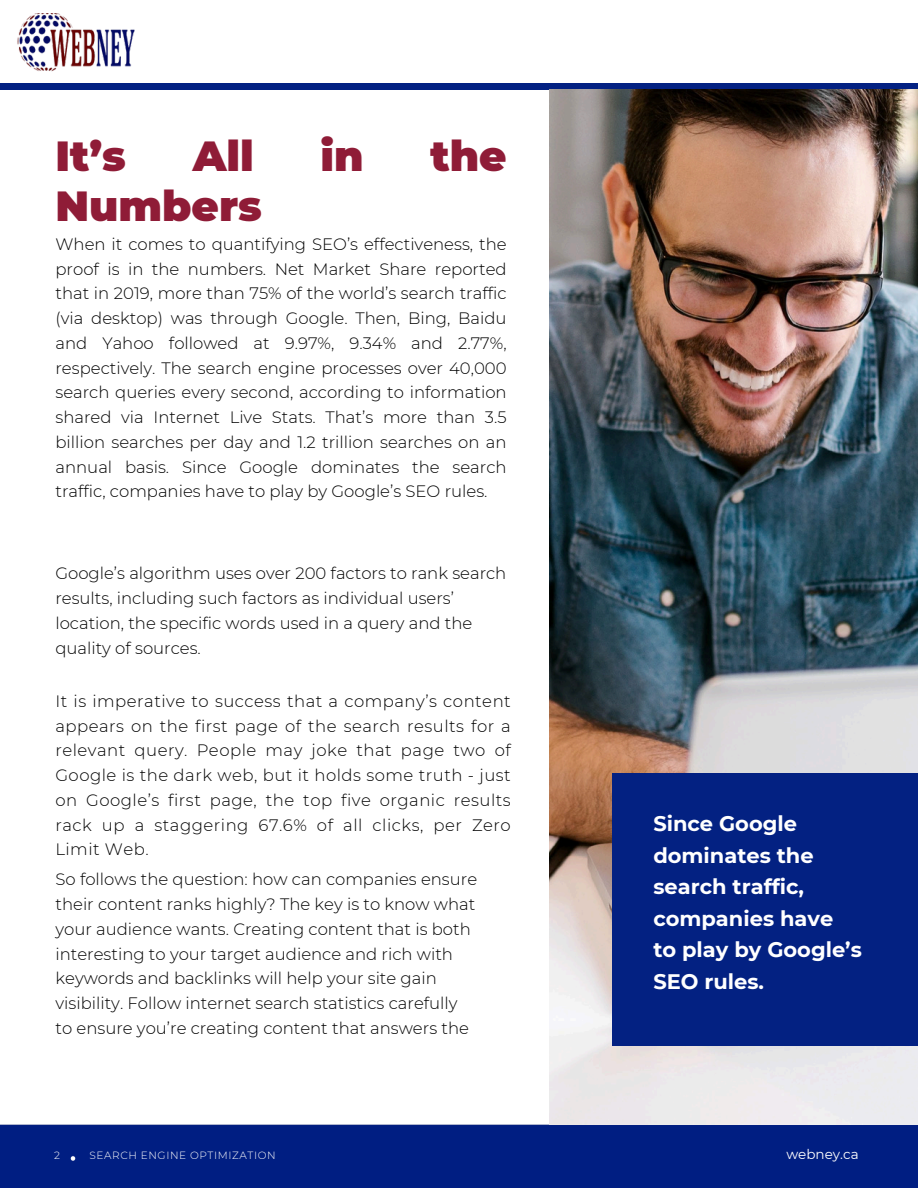
<style>
.page{position:relative;width:918px;height:1188px;background:#fff}
.page>*{position:absolute;margin:0;border:0;box-sizing:border-box;transform-origin:0 0}
.t1{font:900 42px "Montserrat";color:#8f1c37}
.t2{font:700 21px/31.5px "Montserrat";color:#fff}
.t3{font:300 16.5px/24.8px "Montserrat";color:#000;text-align:justify}
.t4{font:13.5px "Montserrat";color:#fff}
.t5{font:300 10.5px "Montserrat";letter-spacing:.055em;color:#fff}
</style>
<div class="page">
<div style="left:0;top:83px;width:918px;height:7px;background:#032182"></div>
<div style="left:0;top:1124px;width:918px;height:64px;background:#001e82"></div>
<img style="left:549px;top:90px;width:369px;height:1035px">
<div style="left:612px;top:773px;width:305px;height:272px;background:#032182"></div>
<img style="left:17px;top:14px;width:118px;height:58px">
<h2 class="t1" style="left:55px;top:130px;width:72px">It’s</h2>
<h2 class="t1" style="left:193px;top:130px;width:63px">All</h2>
<h2 class="t1" style="left:321px;top:130px;width:45px">in</h2>
<h2 class="t1" style="left:430px;top:130px;width:78px">the</h2>
<h2 class="t1" style="left:55px;top:180px;width:208px">Numbers</h2>
<h2 class="t3" style="left:55px;top:231px;width:453px">When it comes to quantifying SEO’s effectiveness, the proof is in the numbers. Net Market Share reported that in 2019, more than 75% of the world’s search traffic (via desktop) was through Google. Then, Bing, Baidu and Yahoo followed at 9.97%, 9.34% and 2.77%, respectively. The search engine processes over 40,000 search queries every second, according to information shared via Internet Live Stats. That’s more than 3.5 billion searches per day and 1.2 trillion searches on an annual basis. Since Google dominates the search traffic, companies have to play by Google’s SEO rules.</h2>
<h2 class="t3" style="left:55px;top:561px;width:453px;text-align:left">Google’s algorithm uses over 200 factors to rank search results, including such factors as individual users’ location, the specific words used in a query and the quality of sources.</h2>
<h2 class="t3" style="left:55px;top:689px;width:457px">It is imperative to success that a company’s content appears on the first page of the search results for a relevant query. People may joke that page two of Google is the dark web, but it holds some truth - just on Google’s first page, the top five organic results rack up a staggering 67.6% of all clicks, per Zero Limit Web.</h2>
<h2 class="t3" style="left:56px;top:867px;width:423px;text-align:left">So follows the question: how can companies ensure their content ranks highly? The key is to know what your audience wants. Creating content that is both interesting to your target audience and rich with keywords and backlinks will help your site gain visibility. Follow internet search statistics carefully to ensure you’re creating content that answers the</h2>
<p class="t2" style="left:653px;top:808px;width:210px">Since Google dominates the search traffic, companies have<br>to play by Google’s<br>SEO rules.</p>
<p class="t5" style="left:54px;top:1149px;width:7px">2</p>
<h1 class="t5" style="left:90px;top:1149px;width:188px">SEARCH ENGINE OPTIMIZATION</h1>
<p class="t4" style="left:786px;top:1146px;width:74px">webney.ca</p>
</div>
